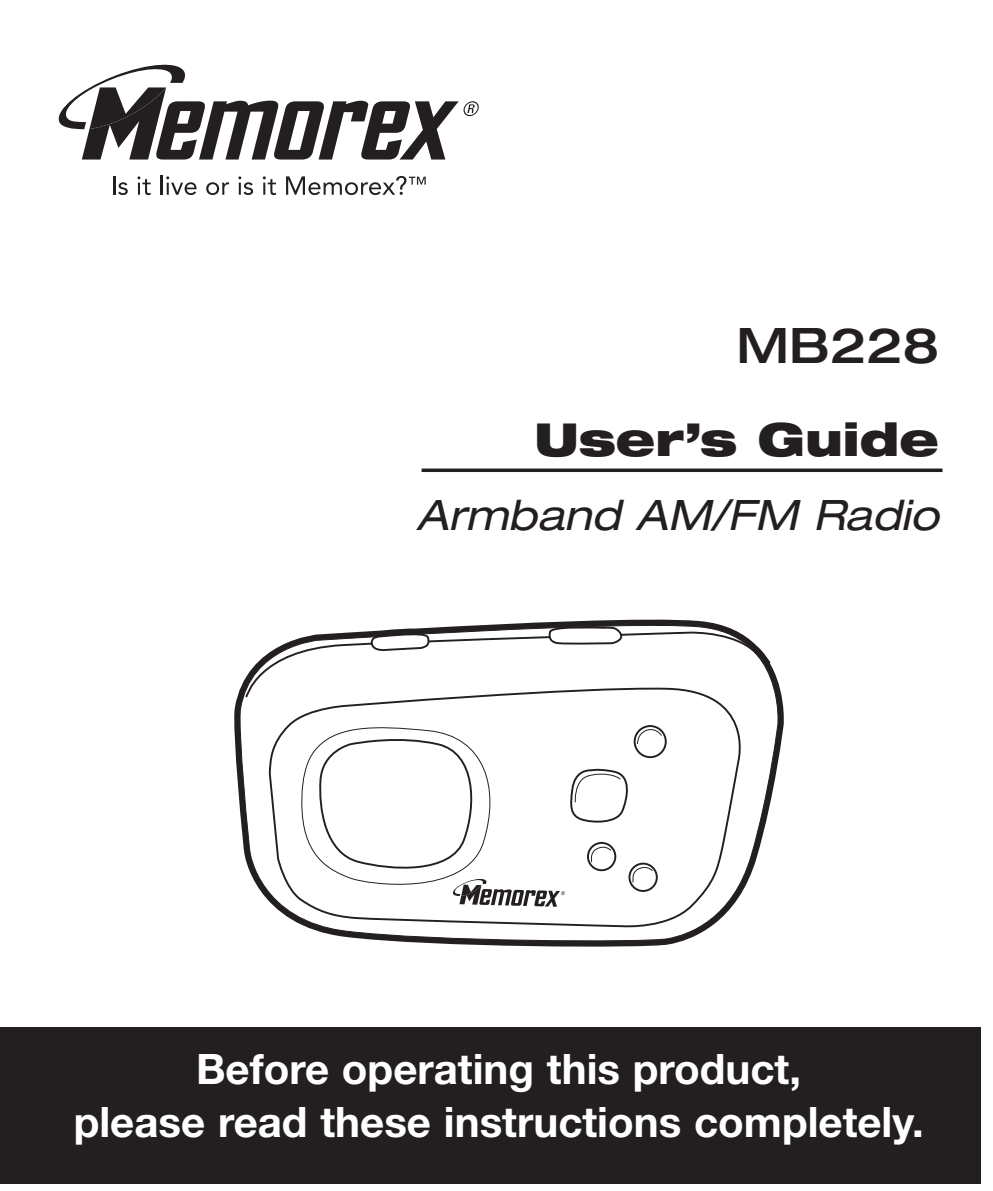
<style>
.page{position:relative;width:993px;height:1191px;background:#fff}
.page>*{position:absolute;margin:0;border:0;box-sizing:border-box;transform-origin:0 0}
.t1{font:500 expanded 49px "Helvetica Neue";color:#231f20}
.t2{font:900 expanded 45.5px "Helvetica Neue";color:#231f20}
.t3{font:700 42px/52.5px "Helvetica Neue";color:#fff;text-align:center}
.t4{font:italic expanded 42px "Helvetica Neue";color:#231f20}
</style>
<div class="page">
<svg style="left:58px;top:64px;width:421px;height:96px"></svg>
<svg style="left:113px;top:176px;width:15px;height:19px"></svg>
<svg style="left:137px;top:176px;width:14px;height:19px"></svg>
<hr style="left:160px;top:175px;width:2px;height:20px;background:#231f20">
<svg style="left:166px;top:176px;width:30px;height:19px"></svg>
<svg style="left:206px;top:182px;width:23px;height:13px"></svg>
<svg style="left:238px;top:176px;width:15px;height:19px"></svg>
<svg style="left:263px;top:176px;width:13px;height:19px"></svg>
<svg style="left:286px;top:176px;width:139px;height:19px"></svg>
<svg style="left:421px;top:468px;width:521px;height:4px;background:#3f3c3d"></svg>
<svg style="left:236px;top:619px;width:547px;height:323px"></svg>
<svg style="left:267px;top:699px;width:487px;height:229px"></svg>
<svg style="left:244px;top:624px;width:518px;height:75px"></svg>
<svg style="left:299px;top:724px;width:363px;height:182px"></svg>
<div style="left:0;top:1027px;width:980px;height:157px;background:#231f20"></div>
<p class="t1" style="left:736px;top:328px;width:204px">MB228</p>
<p class="t2" style="left:535px;top:422px;width:405px">User’s Guide</p>
<p class="t4" style="left:416px;top:500px;width:524px">Armband AM/FM Radio</p>
<p class="t3" style="left:74px;top:1046px;width:851px">Before operating this product,<br>please read these instructions completely.</p>
</div>
